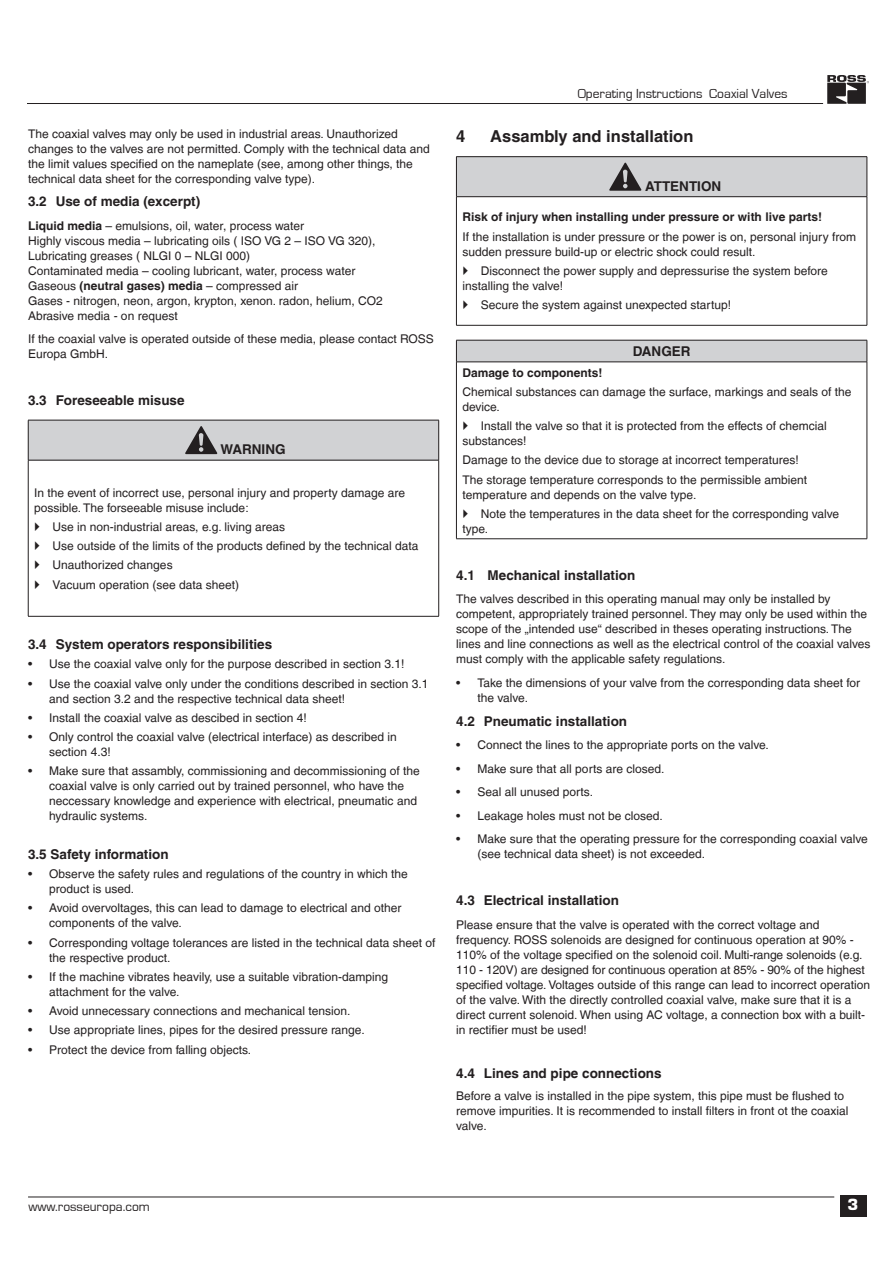
<style>
.page{position:relative;width:893px;height:1263px;background:#fff}
.page>*{position:absolute;margin:0;border:0;box-sizing:border-box;transform-origin:0 0}
.t1{font:700 16.5px "Helvetica";color:#231f20}
.t2{font:700 15px "Eurostile LT Std";color:#fff}
.t3{font:700 13.5px "Helvetica";color:#231f20}
.t4{font:700 13.5px "Helvetica LT";color:#231f20}
.t5{font:13.5px "Eurostile";color:#231f20}
.t6{font:13.5px "Eurostile T";color:#231f20}
.t7{font:700 13.5px "Helvetica LT";color:#231f20}
.t8{font:12px/15px "Helvetica LT";color:#231f20}
.t9{font:700 12px "Helvetica LT";color:#231f20}
.s1{font-weight:700}
</style>
<div class="page">
<svg style="left:828px;top:75px;width:40px;height:29px"></svg>
<hr style="left:27px;top:103px;width:796px;height:1px;background:#231f20">
<hr style="left:28px;top:1196px;width:806px;height:1px;background:#231f20">
<div style="left:840px;top:1195px;width:27px;height:21px;background:#231f20"></div>
<div style="left:28px;top:420px;width:411px;height:40px;background:#d1d2d4"></div>
<hr style="left:28px;top:420px;width:411px;height:1px;background:#231f20">
<hr style="left:28px;top:420px;width:1px;height:40px;background:#231f20">
<hr style="left:438px;top:420px;width:1px;height:40px;background:#231f20">
<hr style="left:28px;top:460px;width:411px;height:1px;background:#231f20">
<hr style="left:28px;top:460px;width:1px;height:156px;background:#231f20">
<hr style="left:438px;top:460px;width:1px;height:156px;background:#231f20">
<hr style="left:28px;top:616px;width:411px;height:1px;background:#231f20">
<svg style="left:185px;top:426px;width:32px;height:28px"></svg>
<div style="left:456px;top:157px;width:411px;height:40px;background:#d1d2d4"></div>
<hr style="left:456px;top:156px;width:411px;height:1px;background:#231f20">
<hr style="left:456px;top:157px;width:1px;height:39px;background:#231f20">
<hr style="left:867px;top:157px;width:1px;height:39px;background:#231f20">
<hr style="left:456px;top:196px;width:411px;height:1px;background:#231f20">
<hr style="left:456px;top:197px;width:1px;height:128px;background:#231f20">
<hr style="left:867px;top:197px;width:1px;height:128px;background:#231f20">
<hr style="left:456px;top:325px;width:411px;height:1px;background:#231f20">
<svg style="left:609px;top:163px;width:32px;height:28px"></svg>
<div style="left:456px;top:340px;width:411px;height:22px;background:#d1d2d4"></div>
<hr style="left:456px;top:340px;width:411px;height:1px;background:#231f20">
<svg style="left:456px;top:340px;width:1px;height:22px"></svg>
<svg style="left:867px;top:340px;width:1px;height:22px"></svg>
<hr style="left:456px;top:362px;width:411px;height:1px;background:#231f20">
<hr style="left:456px;top:362px;width:1px;height:177px;background:#231f20">
<hr style="left:867px;top:362px;width:1px;height:177px;background:#231f20">
<hr style="left:456px;top:538px;width:411px;height:1px;background:#231f20">
<p class="t8" style="left:28px;top:126px;width:403px">The coaxial valves may only be used in industrial areas. Unauthorized changes to the valves are not permitted. Comply with the technical data and the limit values specified on the nameplate (see, among other things, the technical data sheet for the corresponding valve type).</p>
<p class="t3" style="left:28px;top:193px;width:174px">3.2 Use of media (excerpt)</p>
<p class="t8" style="left:28px;top:218px;width:356px"><span class="s1">Liquid media</span> – emulsions, oil, water, process water<br>Highly viscous media – lubricating oils ( ISO VG 2 – ISO VG 320), Lubricating greases ( NLGI 0 – NLGI 000)<br>Contaminated media – cooling lubricant, water, process water Gaseous <span class="s1">(neutral gases) media</span> – compressed air<br>Gases - nitrogen, neon, argon, krypton, xenon. radon, helium, CO2<br>Abrasive media - on request</p>
<p class="t8" style="left:28px;top:332px;width:407px">If the coaxial valve is operated outside of these media, please contact ROSS<br>Europa GmbH.</p>
<p class="t3" style="left:28px;top:392px;width:158px">3.3 Foreseeable misuse</p>
<p class="t7" style="left:220px;top:441px;width:67px">WARNING</p>
<p class="t8" style="left:34px;top:485px;width:372px">In the event of incorrect use, personal injury and property damage are possible. The forseeable misuse include:</p>
<p class="t8" style="left:53px;top:517px;width:367px;line-height:19.2px">Use in non-industrial areas, e.g. living areas<br>Use outside of the limits of the products defined by the technical data Unauthorized changes<br>Vacuum operation (see data sheet)</p>
<p class="t3" style="left:28px;top:636px;width:246px">3.4 System operators responsibilities</p>
<p class="t8" style="left:28px;top:656px;width:378px">• Use the coaxial valve only for the purpose described in section 3.1!</p>
<p class="t8" style="left:49px;top:676px;width:381px;text-indent:-21px">• Use the coaxial valve only under the conditions described in section 3.1 and section 3.2 and the respective technical data sheet!</p>
<p class="t8" style="left:28px;top:710px;width:280px">• Install the coaxial valve as descibed in section 4!</p>
<p class="t8" style="left:49px;top:729px;width:349px;text-indent:-21px">• Only control the coaxial valve (electrical interface) as described in section 4.3!</p>
<p class="t8" style="left:49px;top:763px;width:372px;text-indent:-21px">• Make sure that assambly, commissioning and decommissioning of the coaxial valve is only carried out by trained personnel, who have the neccessary knowledge and experience with electrical, pneumatic and hydraulic systems.</p>
<p class="t4" style="left:28px;top:846px;width:142px">3.5 Safety information</p>
<p class="t8" style="left:49px;top:866px;width:360px;text-indent:-21px">• Observe the safety rules and regulations of the country in which the product is used.</p>
<p class="t8" style="left:49px;top:900px;width:354px;text-indent:-21px">• Avoid overvoltages, this can lead to damage to electrical and other components of the valve.</p>
<p class="t8" style="left:49px;top:935px;width:388px;text-indent:-21px">• Corresponding voltage tolerances are listed in the technical data sheet of the respective product.</p>
<p class="t8" style="left:49px;top:969px;width:340px;text-indent:-21px">• If the machine vibrates heavily, use a suitable vibration-damping attachment for the valve.</p>
<p class="t8" style="left:28px;top:1003px;width:324px">• Avoid unnecessary connections and mechanical tension.</p>
<p class="t8" style="left:28px;top:1022px;width:338px">• Use appropriate lines, pipes for the desired pressure range.</p>
<p class="t8" style="left:28px;top:1042px;width:225px">• Protect the device from falling objects.</p>
<p class="t5" style="left:578px;top:86px;width:211px">Operating Instructions Coaxial Valves</p>
<h1 class="t1" style="left:456px;top:126px;width:11px">4</h1>
<h1 class="t1" style="left:490px;top:126px;width:205px">Assambly and installation</h1>
<p class="t4" style="left:645px;top:178px;width:78px">ATTENTION</p>
<p class="t9" style="left:462px;top:210px;width:361px">Risk of injury when installing under pressure or with live parts!</p>
<p class="t8" style="left:462px;top:229px;width:395px">If the installation is under pressure or the power is on, personal injury from sudden pressure build-up or electric shock could result.</p>
<p class="t8" style="left:462px;top:263px;width:367px;text-indent:18px">Disconnect the power supply and depressurise the system before installing the valve!</p>
<p class="t8" style="left:481px;top:297px;width:252px">Secure the system against unexpected startup!</p>
<p class="t4" style="left:633px;top:343px;width:59px">DANGER</p>
<p class="t9" style="left:462px;top:365px;width:142px">Damage to components!</p>
<p class="t8" style="left:462px;top:384px;width:391px">Chemical substances can damage the surface, markings and seals of the device.</p>
<p class="t8" style="left:462px;top:418px;width:366px;text-indent:18px">Install the valve so that it is protected from the effects of chemcial substances!</p>
<p class="t8" style="left:462px;top:450px;width:346px;line-height:19.2px">Damage to the device due to storage at incorrect temperatures!<br>The storage temperature corresponds to the permissible ambient</p>
<p class="t8" style="left:481px;top:485px;width:360px;line-height:19.2px;text-indent:-18px">temperature and depends on the valve type.<br>Note the temperatures in the data sheet for the corresponding valve</p>
<p class="t8" style="left:462px;top:521px;width:27px">type.</p>
<p class="t4" style="left:456px;top:567px;width:181px">4.1 Mechanical installation</p>
<p class="t8" style="left:456px;top:592px;width:416px">The valves described in this operating manual may only be installed by competent, appropriately trained personnel. They may only be used within the scope of the „intended use“ described in theses operating instructions. The lines and line connections as well as the electrical control of the coaxial valves must comply with the applicable safety regulations.</p>
<p class="t8" style="left:477px;top:675px;width:384px;text-indent:-21px">• Take the dimensions of your valve from the corresponding data sheet for the valve.</p>
<p class="t3" style="left:456px;top:712px;width:172px">4.2 Pneumatic installation</p>
<p class="t8" style="left:456px;top:737px;width:314px">• Connect the lines to the appropriate ports on the valve.</p>
<p class="t8" style="left:456px;top:761px;width:210px">• Make sure that all ports are closed.</p>
<p class="t8" style="left:456px;top:784px;width:138px">• Seal all unused ports.</p>
<p class="t8" style="left:456px;top:808px;width:208px">• Leakage holes must not be closed.</p>
<p class="t8" style="left:477px;top:831px;width:392px;text-indent:-21px">• Make sure that the operating pressure for the corresponding coaxial valve (see technical data sheet) is not exceeded.</p>
<p class="t3" style="left:456px;top:892px;width:164px">4.3 Electrical installation</p>
<p class="t8" style="left:456px;top:917px;width:415px">Please ensure that the valve is operated with the correct voltage and frequency. ROSS solenoids are designed for continuous operation at 90% - 110% of the voltage specified on the solenoid coil. Multi-range solenoids (e.g.<br>110 - 120V) are designed for continuous operation at 85% - 90% of the highest specified voltage. Voltages outside of this range can lead to incorrect operation of the valve. With the directly controlled coaxial valve, make sure that it is a direct current solenoid. When using AC voltage, a connection box with a built&shy;in rectifier must be used!</p>
<p class="t4" style="left:456px;top:1065px;width:207px">4.4 Lines and pipe connections</p>
<p class="t8" style="left:456px;top:1088px;width:394px">Before a valve is installed in the pipe system, this pipe must be flushed to remove impurities. It is recommended to install filters in front ot the coaxial valve.</p>
<p class="t6" style="left:28px;top:1199px;width:123px">www.rosseuropa.com</p>
<p class="t2" style="left:847px;top:1195px;width:12px">3</p>
</div>
